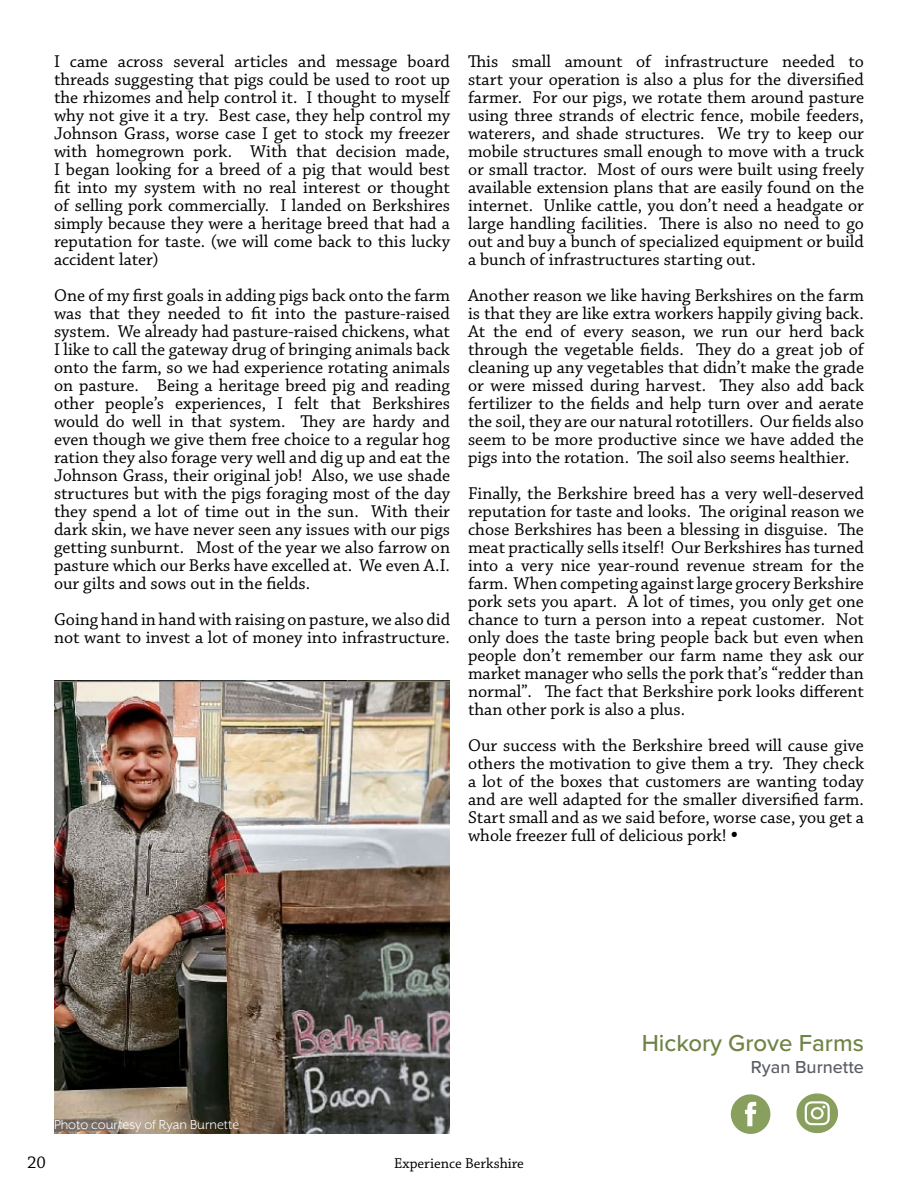
<style>
.page{position:relative;width:918px;height:1188px;background:#fff}
.page>*{position:absolute;margin:0;border:0;box-sizing:border-box;transform-origin:0 0}
.t1{font:500 24px "Proxima Nova";color:#708346}
.t2{font:18px/18px "Chaparral Pro";color:#000;text-align:justify}
.t3{font:500 18px "Proxima Nova";color:#5a5d64}
.t4{font:15px "Mr Eaves XL San OT";color:#fff}
.t5{font:15px "Chaparral Pro";color:#000}
.s1{font-size:25.5px}
</style>
<div class="page">
<img style="left:54px;top:680px;width:396px;height:454px">
<svg style="left:731px;top:1094px;width:40px;height:40px"></svg>
<svg style="left:796px;top:1094px;width:42px;height:39px"></svg>
<div style="left:813px;top:1109px;width:8px;height:8px;background:#889f5e;border-radius:50%"></div>
<p class="t2" style="left:54px;top:53px;width:398px">I came across several articles and message board threads suggesting that pigs could be used to root up the rhizomes and help control it. I thought to myself why not give it a try. Best case, they help control my Johnson Grass, worse case I get to stock my freezer with homegrown pork. With that decision made, I began looking for a breed of a pig that would best fit into my system with no real interest or thought of selling pork commercially. I landed on Berkshires simply because they were a heritage breed that had a reputation for taste. (we will come back to this lucky accident later)</p>
<p class="t2" style="left:54px;top:287px;width:398px">One of my first goals in adding pigs back onto the farm was that they needed to fit into the pasture-raised system. We already had pasture-raised chickens, what I like to call the gateway drug of bringing animals back onto the farm, so we had experience rotating animals on pasture. Being a heritage breed pig and reading other people’s experiences, I felt that Berkshires would do well in that system. They are hardy and even though we give them free choice to a regular hog ration they also forage very well and dig up and eat the Johnson Grass, their original job! Also, we use shade structures but with the pigs foraging most of the day they spend a lot of time out in the sun. With their dark skin, we have never seen any issues with our pigs getting sunburnt. Most of the year we also farrow on pasture which our Berks have excelled at. We even A.I. our gilts and sows out in the fields.</p>
<p class="t2" style="left:54px;top:611px;width:398px">Going hand in hand with raising on pasture, we also did not want to invest a lot of money into infrastructure.</p>
<p class="t2" style="left:468px;top:53px;width:398px">This small amount of infrastructure needed to start your operation is also a plus for the diversified farmer. For our pigs, we rotate them around pasture using three strands of electric fence, mobile feeders, waterers, and shade structures. We try to keep our mobile structures small enough to move with a truck or small tractor. Most of ours were built using freely available extension plans that are easily found on the internet. Unlike cattle, you don’t need a headgate or large handling facilities. There is also no need to go out and buy a bunch of specialized equipment or build a bunch of infrastructures starting out.</p>
<p class="t2" style="left:468px;top:287px;width:398px">Another reason we like having Berkshires on the farm is that they are like extra workers happily giving back.<br>At the end of every season, we run our herd back through the vegetable fields. They do a great job of cleaning up any vegetables that didn’t make the grade or were missed during harvest. They also add back fertilizer to the fields and help turn over and aerate the soil, they are our natural rototillers. Our fields also seem to be more productive since we have added the pigs into the rotation. The soil also seems healthier.</p>
<p class="t2" style="left:468px;top:485px;width:398px">Finally, the Berkshire breed has a very well-deserved reputation for taste and looks. The original reason we chose Berkshires has been a blessing in disguise. The meat practically sells itself! Our Berkshires has turned into a very nice year-round revenue stream for the farm. When competing against large grocery Berkshire pork sets you apart. A lot of times, you only get one chance to turn a person into a repeat customer. Not only does the taste bring people back but even when people don’t remember our farm name they ask our market manager who sells the pork that’s “redder than normal”. The fact that Berkshire pork looks different than other pork is also a plus.</p>
<p class="t2" style="left:468px;top:737px;width:398px">Our success with the Berkshire breed will cause give others the motivation to give them a try. They check a lot of the boxes that customers are wanting today and are well adapted for the smaller diversified farm.<br>Start small and as we said before, worse case, you get a whole freezer full of delicious pork! <span class="s1">•</span></p>
<p class="t4" style="left:54px;top:1117px;width:187px">Photo courtesy of Ryan Burnette</p>
<h1 class="t1" style="left:642px;top:1025px;width:224px">Hickory Grove Farms</h1>
<p class="t3" style="left:751px;top:1053px;width:115px">Ryan Burnette</p>
<p class="t2" style="left:27px;top:1154px;width:20px">20</p>
<p class="t5" style="left:394px;top:1155px;width:131px">Experience Berkshire</p>
</div>
